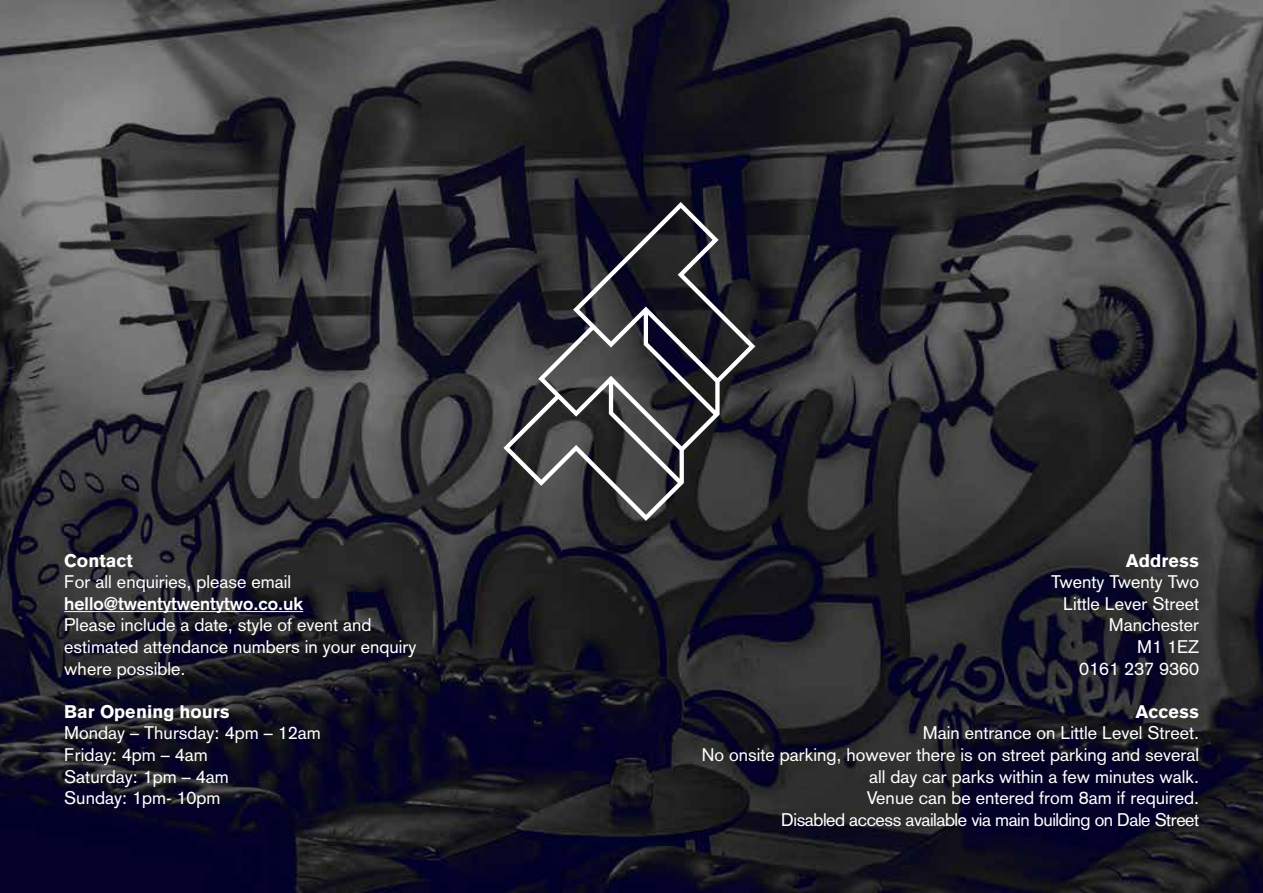
<style>
.page{position:relative;width:1263px;height:893px;background:#fff}
.page>*{position:absolute;margin:0;border:0;box-sizing:border-box;transform-origin:0 0}
.t1{font:18px/21.6px "Akzidenz Grotesk";color:#fff;text-align:right}
.t2{font:18px "Akzidenz Grotesk";letter-spacing:-.025em;color:#fff}
.t3{font:900 18px "Akzidenz Grotesk";color:#fff}
.t4{font:700 18px "Akzidenz Grotesk";color:#fff}
</style>
<div class="page">
<img style="left:0;top:0;width:1263px;height:893px">
<svg style="left:503px;top:202px;width:252px;height:319px"></svg>
<hr style="left:64px;top:611px;width:239px;height:1px;background:#fff">
<p class="t3" style="left:64px;top:549px;width:70px">Contact</p>
<p class="t1" style="left:64px;top:571px;width:228px">For all enquiries, please email</p>
<p class="t4" style="left:64px;top:593px;width:240px">hello@twentytwentytwo.co.uk</p>
<p class="t1" style="left:64px;top:614px;width:309px">Please include a date, style of event and</p>
<p class="t1" style="left:64px;top:636px;width:354px">estimated attendance numbers in your enquiry</p>
<p class="t1" style="left:64px;top:657px;width:123px">where possible.</p>
<p class="t3" style="left:64px;top:701px;width:167px">Bar Opening hours</p>
<p class="t1" style="left:64px;top:722px;width:258px">Monday – Thursday: 4pm – 12am</p>
<p class="t1" style="left:64px;top:744px;width:145px">Friday: 4pm – 4am</p>
<p class="t1" style="left:64px;top:765px;width:166px">Saturday: 1pm – 4am</p>
<p class="t1" style="left:64px;top:787px;width:158px">Sunday: 1pm- 10pm</p>
<p class="t3" style="left:1126px;top:549px;width:75px">Address</p>
<p class="t1" style="left:1051px;top:571px;width:150px">Twenty Twenty Two</p>
<p class="t1" style="left:1063px;top:593px;width:138px">Little Lever Street</p>
<p class="t1" style="left:1109px;top:614px;width:92px">Manchester</p>
<p class="t1" style="left:1137px;top:636px;width:63px">M1 1EZ</p>
<p class="t1" style="left:1079px;top:657px;width:122px">0161 237 9360</p>
<p class="t3" style="left:1135px;top:701px;width:65px">Access</p>
<p class="t1" style="left:923px;top:722px;width:278px">Main entrance on Little Level Street.</p>
<p class="t1" style="left:702px;top:744px;width:499px">No onsite parking, however there is on street parking and several all day car parks within a few minutes walk.</p>
<p class="t1" style="left:867px;top:787px;width:334px">Venue can be entered from 8am if required.</p>
<p class="t2" style="left:781px;top:809px;width:419px">Disabled access available via main building on Dale Street</p>
</div>
